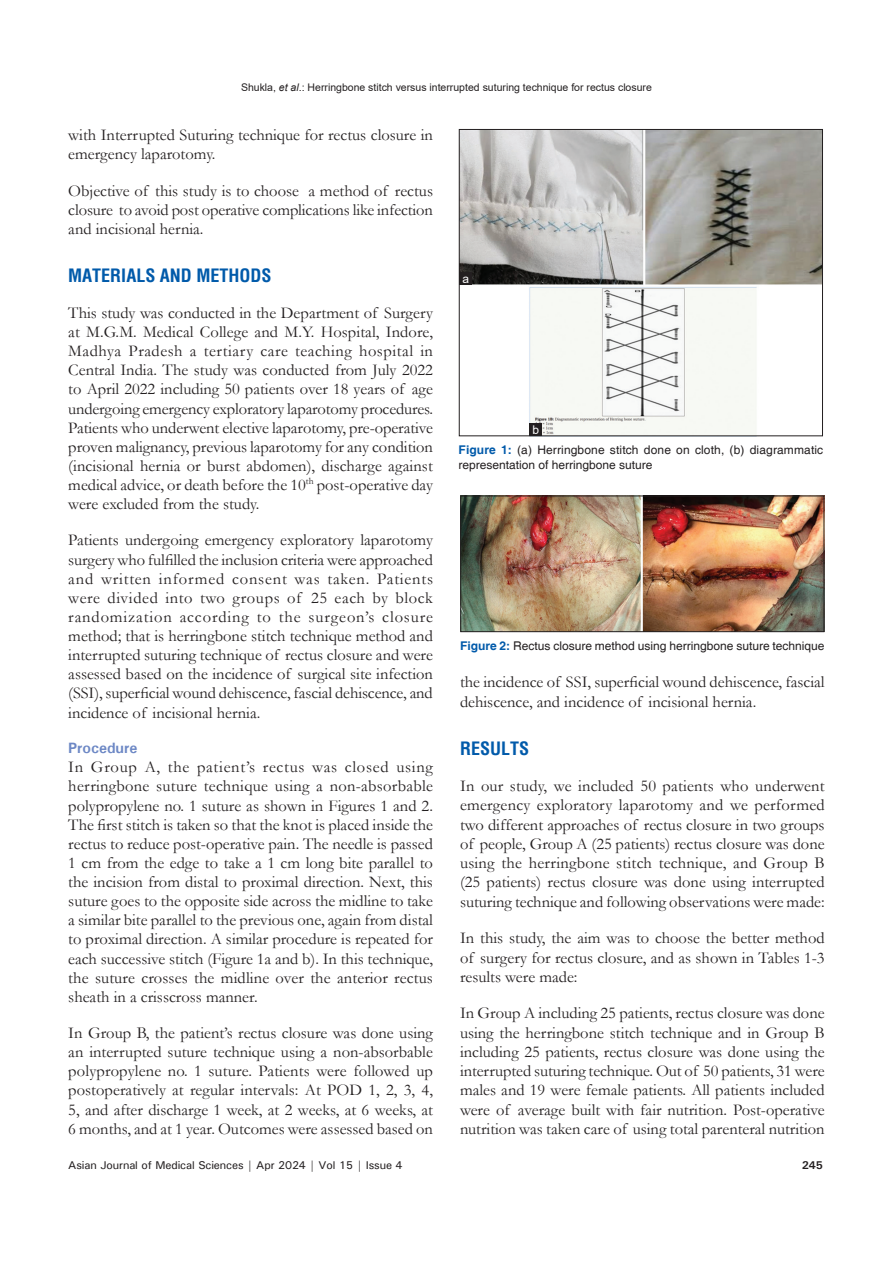
<style>
.page{position:relative;width:893px;height:1263px;background:#fff}
.page>*{position:absolute;margin:0;border:0;box-sizing:border-box;transform-origin:0 0}
.t1{font:700 condensed 18px "Helvetica";color:#015aaa}
.TX{font:16.5px/19px "Garamond";color:#231f20;text-align:justify}
.t2{font:700 15px "Univers";color:#6d88c5}
.FGC{font:12px/15px "Helvetica";color:#231f20}
.LABEL{font:12px "Arial";color:#fff}
.t3{font:500 11.25px "Univers";letter-spacing:-.01em;color:#231f20}
.t4{font:700 11.25px "Univers";color:#231f20}
.t5{font:10.5px "Arial";color:#231f20}
.s1{font-style:italic}
.s2{font-weight:700;color:#015aaa}
</style>
<div class="page">
<img style="left:462px;top:498px;width:360px;height:132px">
<div style="left:460px;top:496px;width:364px;height:136px;border:1px solid #231f20"></div>
<img style="left:461px;top:131px;width:360px;height:303px">
<div style="left:459px;top:129px;width:364px;height:307px;border:1px solid #231f20"></div>
<div style="left:529px;top:423px;width:13px;height:13px;background:#231f20"></div>
<div style="left:459px;top:272px;width:13px;height:13px;background:#231f20"></div>
<p class="t5" style="left:241px;top:80px;width:412px">Shukla, <span class="s1">et al</span>.: Herringbone stitch versus interrupted suturing technique for rectus closure</p>
<p class="TX" style="left:68px;top:125px;width:366px">with Interrupted Suturing technique for rectus closure in emergency laparotomy.</p>
<p class="TX" style="left:68px;top:180px;width:366px">Objective of this study is to choose a method of rectus closure to avoid post operative complications like infection and incisional hernia.</p>
<h1 class="t1" style="left:68px;top:263px;width:205px">MATERIALS AND METHODS</h1>
<p class="TX" style="left:68px;top:303px;width:366px">This study was conducted in the Department of Surgery at M.G.M. Medical College and M.Y. Hospital, Indore, Madhya Pradesh a tertiary care teaching hospital in Central India. The study was conducted from July 2022 to April 2022 including 50 patients over 18 years of age undergoing emergency exploratory laparotomy procedures.<br>Patients who underwent elective laparotomy, pre-operative proven malignancy, previous laparotomy for any condition (incisional hernia or burst abdomen), discharge against medical advice, or death before the 10<sup>th</sup> post-operative day were excluded from the study.</p>
<p class="TX" style="left:68px;top:530px;width:366px">Patients undergoing emergency exploratory laparotomy surgery who fulfilled the inclusion criteria were approached and written informed consent was taken. Patients were divided into two groups of 25 each by block randomization according to the surgeon’s closure method; that is herringbone stitch technique method and interrupted suturing technique of rectus closure and were assessed based on the incidence of surgical site infection (SSI), superficial wound dehiscence, fascial dehiscence, and incidence of incisional hernia.</p>
<h2 class="t2" style="left:68px;top:738px;width:71px">Procedure</h2>
<p class="TX" style="left:68px;top:757px;width:366px">In Group A, the patient’s rectus was closed using herringbone suture technique using a non-absorbable polypropylene no. 1 suture as shown in Figures 1 and 2.<br>The first stitch is taken so that the knot is placed inside the rectus to reduce post-operative pain. The needle is passed 1 cm from the edge to take a 1 cm long bite parallel to the incision from distal to proximal direction. Next, this suture goes to the opposite side across the midline to take a similar bite parallel to the previous one, again from distal to proximal direction. A similar procedure is repeated for each successive stitch (Figure 1a and b). In this technique, the suture crosses the midline over the anterior rectus sheath in a crisscross manner.</p>
<p class="TX" style="left:68px;top:1023px;width:366px">In Group B, the patient’s rectus closure was done using an interrupted suture technique using a non-absorbable polypropylene no. 1 suture. Patients were followed up postoperatively at regular intervals: At POD 1, 2, 3, 4, 5, and after discharge 1 week, at 2 weeks, at 6 weeks, at 6 months, and at 1 year. Outcomes were assessed based on</p>
<p class="LABEL" style="left:462px;top:270px;width:8px">a</p>
<p class="LABEL" style="left:532px;top:421px;width:8px">b</p>
<p class="FGC" style="left:458px;top:442px;width:366px"><span class="s2">Figure 1:</span> (a) Herringbone stitch done on cloth, (b) diagrammatic representation of herringbone suture</p>
<p class="FGC" style="left:460px;top:638px;width:366px"><span class="s2">Figure 2:</span> Rectus closure method using herringbone suture technique</p>
<p class="TX" style="left:460px;top:672px;width:366px">the incidence of SSI, superficial wound dehiscence, fascial dehiscence, and incidence of incisional hernia.</p>
<h1 class="t1" style="left:460px;top:736px;width:71px">RESULTS</h1>
<p class="TX" style="left:460px;top:776px;width:366px">In our study, we included 50 patients who underwent emergency exploratory laparotomy and we performed two different approaches of rectus closure in two groups of people, Group A (25 patients) rectus closure was done using the herringbone stitch technique, and Group B (25 patients) rectus closure was done using interrupted suturing technique and following observations were made:</p>
<p class="TX" style="left:460px;top:928px;width:366px">In this study, the aim was to choose the better method of surgery for rectus closure, and as shown in Tables 1-3 results were made:</p>
<p class="TX" style="left:460px;top:1003px;width:366px">In Group A including 25 patients, rectus closure was done using the herringbone stitch technique and in Group B including 25 patients, rectus closure was done using the interrupted suturing technique. Out of 50 patients, 31 were males and 19 were female patients. All patients included were of average built with fair nutrition. Post-operative nutrition was taken care of using total parenteral nutrition</p>
<p class="t3" style="left:68px;top:1157px;width:336px">Asian Journal of Medical Sciences | Apr 2024 | Vol 15 | Issue 4</p>
<p class="t4" style="left:802px;top:1157px;width:23px">245</p>
</div>
